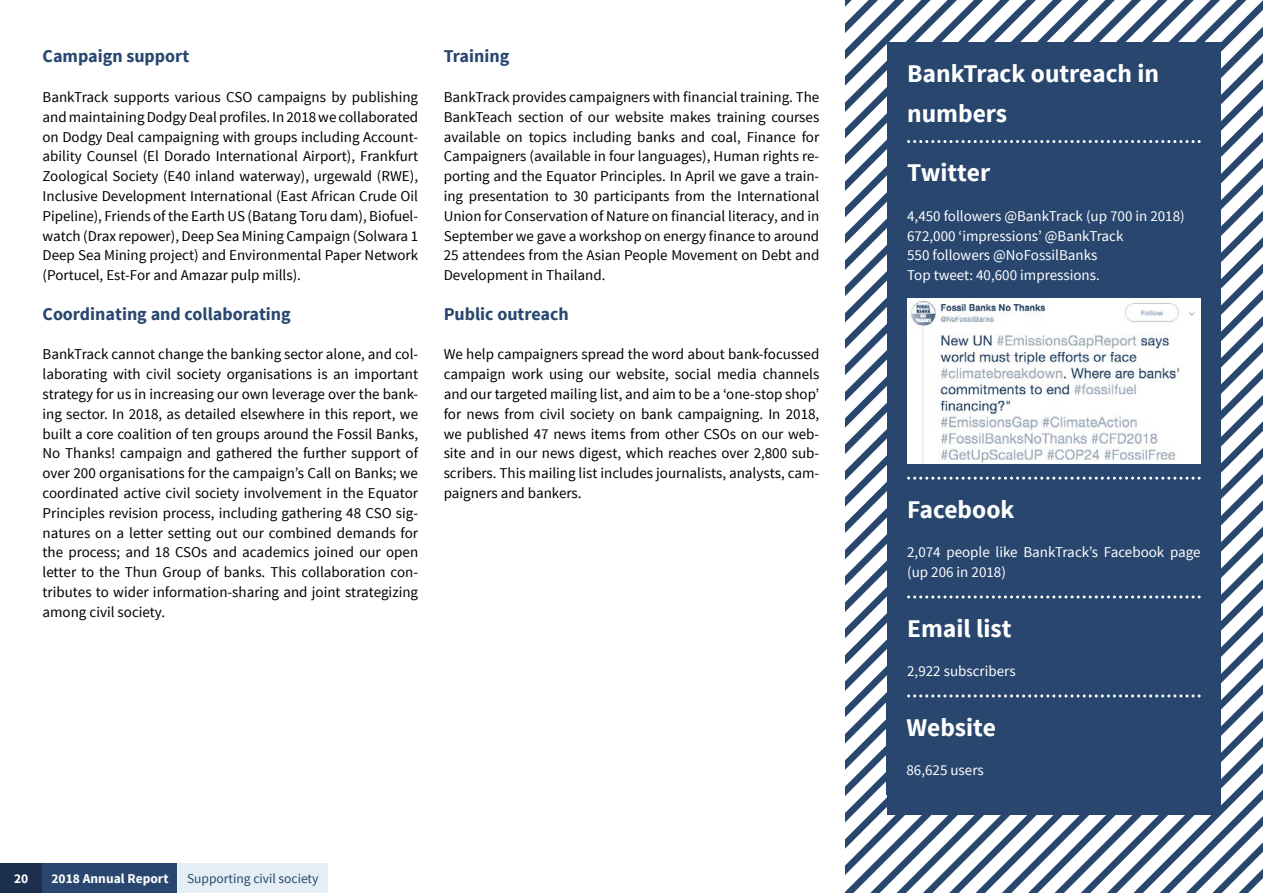
<style>
.page{position:relative;width:1263px;height:893px;background:#fff}
.page>*{position:absolute;margin:0;border:0;box-sizing:border-box;transform-origin:0 0}
.t1{font:700 25.5px/39.6px "Source Sans Pro";color:#fff}
.t2{font:700 18px "Source Sans Pro";color:#28466e}
.t3{font:15px/19.8px "Source Sans Pro";color:#000;text-align:justify}
.t4{font:15px/19.8px "Source Sans Pro";color:#fff}
.t5{font:13.5px "Source Sans Pro";color:#28466e}
.t6{font:700 13.5px "Source Sans Pro";color:#fff}
</style>
<div class="page">
<svg style="left:845px;top:0;width:418px;height:893px"></svg>
<div style="left:887px;top:43px;width:333px;height:772px;background:#28466e"></div>
<svg style="left:907px;top:140px;width:294px;height:3px"></svg>
<img style="left:907px;top:298px;width:294px;height:166px">
<svg style="left:907px;top:477px;width:294px;height:3px"></svg>
<svg style="left:907px;top:595px;width:294px;height:3px"></svg>
<svg style="left:907px;top:694px;width:294px;height:3px"></svg>
<div style="left:0;top:863px;width:43px;height:30px;background:#1c304d"></div>
<div style="left:43px;top:863px;width:135px;height:30px;background:#28466e"></div>
<div style="left:178px;top:863px;width:150px;height:30px;background:#e6eef5"></div>
<p class="t2" style="left:43px;top:45px;width:148px">Campaign support</p>
<p class="t3" style="left:43px;top:87px;width:377px">BankTrack supports various CSO campaigns by publishing and maintaining Dodgy Deal profiles. In 2018 we collaborated on Dodgy Deal campaigning with groups including Account&shy;ability Counsel (El Dorado International Airport), Frankfurt Zoological Society (E40 inland waterway), urgewald (RWE), Inclusive Development International (East African Crude Oil Pipeline), Friends of the Earth US (Batang Toru dam), Biofuel&shy;watch (Drax repower), Deep Sea Mining Campaign (Solwara 1<br>Deep Sea Mining project) and Environmental Paper Network (Portucel, Est-For and Amazar pulp mills).</p>
<p class="t2" style="left:43px;top:302px;width:250px">Coordinating and collaborating</p>
<p class="t3" style="left:43px;top:345px;width:377px">BankTrack cannot change the banking sector alone, and col&shy;laborating with civil society organisations is an important strategy for us in increasing our own leverage over the bank&shy;ing sector. In 2018, as detailed elsewhere in this report, we built a core coalition of ten groups around the Fossil Banks, No Thanks! campaign and gathered the further support of over 200 organisations for the campaign’s Call on Banks; we coordinated active civil society involvement in the Equator Principles revision process, including gathering 48 CSO sig&shy;natures on a letter setting out our combined demands for the process; and 18 CSOs and academics joined our open letter to the Thun Group of banks. This collaboration con&shy;tributes to wider information-sharing and joint strategizing among civil society.</p>
<p class="t2" style="left:444px;top:45px;width:67px">Training</p>
<p class="t3" style="left:444px;top:87px;width:377px">BankTrack provides campaigners with financial training. The BankTeach section of our website makes training courses available on topics including banks and coal, Finance for Campaigners (available in four languages), Human rights re&shy;porting and the Equator Principles. In April we gave a train&shy;ing presentation to 30 participants from the International Union for Conservation of Nature on financial literacy, and in September we gave a workshop on energy finance to around 25 attendees from the Asian People Movement on Debt and Development in Thailand.</p>
<p class="t2" style="left:444px;top:302px;width:127px">Public outreach</p>
<p class="t3" style="left:444px;top:345px;width:377px">We help campaigners spread the word about bank-focussed campaign work using our website, social media channels and our targeted mailing list, and aim to be a ‘one-stop shop’ for news from civil society on bank campaigning. In 2018, we published 47 news items from other CSOs on our web&shy;site and in our news digest, which reaches over 2,800 sub&shy;scribers. This mailing list includes journalists, analysts, cam&shy;paigners and bankers.</p>
<p class="t6" style="left:14px;top:870px;width:16px">20</p>
<p class="t6" style="left:52px;top:870px;width:118px">2018 Annual Report</p>
<p class="t5" style="left:187px;top:870px;width:133px">Supporting civil society</p>
<h1 class="t1" style="left:907px;top:55px;width:253px">BankTrack outreach in numbers</h1>
<h1 class="t1" style="left:907px;top:154px;width:85px">Twitter</h1>
<p class="t4" style="left:907px;top:206px;width:279px">4,450 followers @BankTrack (up 700 in 2018)<br>672,000 ‘impressions’ @BankTrack<br>550 followers @NoFossilBanks<br>Top tweet: 40,600 impressions.</p>
<h1 class="t1" style="left:907px;top:490px;width:109px">Facebook</h1>
<p class="t4" style="left:907px;top:543px;width:295px">2,074 people like BankTrack’s Facebook page (up 206 in 2018)</p>
<h1 class="t1" style="left:907px;top:609px;width:106px">Email list</h1>
<p class="t4" style="left:907px;top:662px;width:110px">2,922 subscribers</p>
<h1 class="t1" style="left:906px;top:708px;width:91px">Website</h1>
<p class="t4" style="left:906px;top:761px;width:79px">86,625 users</p>
</div>
